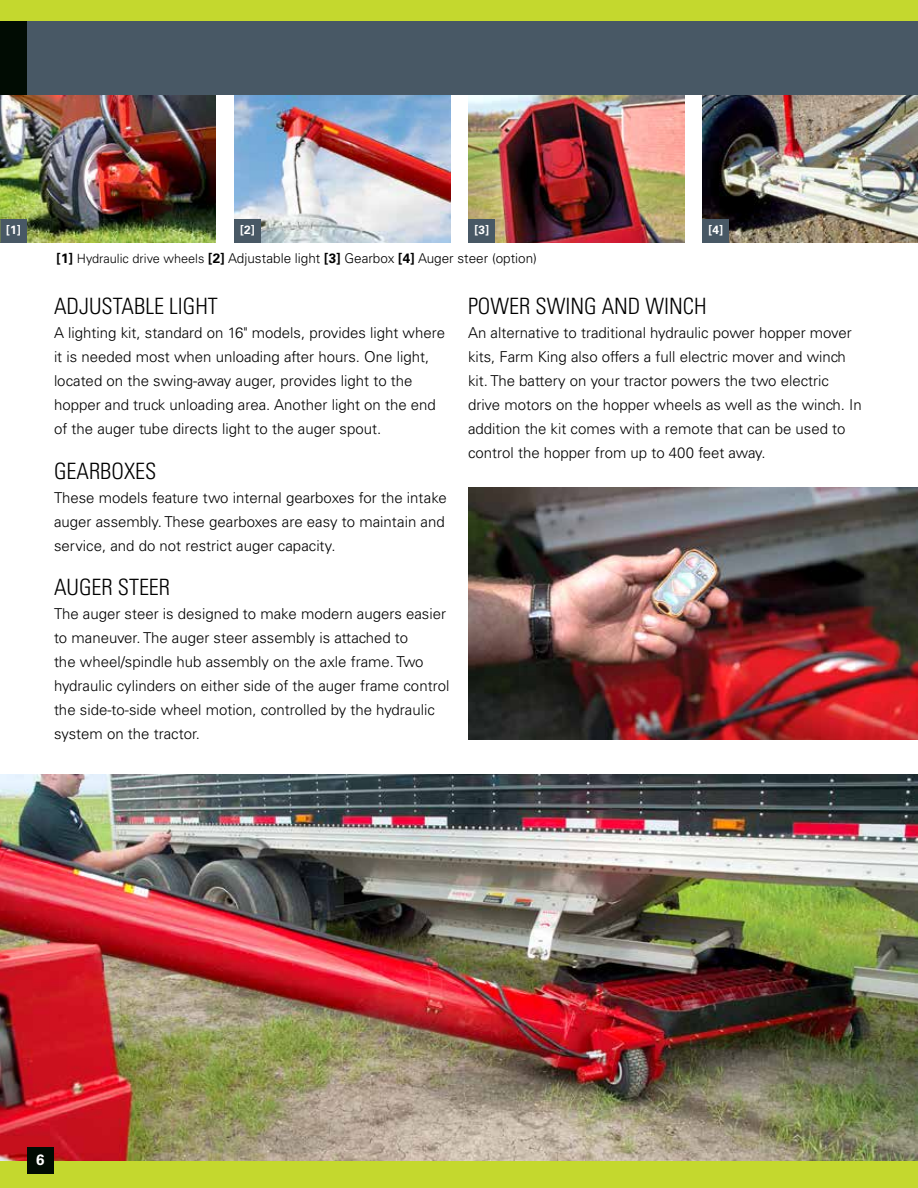
<style>
.page{position:relative;width:918px;height:1188px;background:#fff}
.page>*{position:absolute;margin:0;border:0;box-sizing:border-box;transform-origin:0 0}
.t1{font:300 condensed 22.5px "Univers LT Std";color:#000}
.t2{font:300 15px/24px "Univers LT Std";color:#000}
.t3{font:700 15px "Univers LT Std";color:#fff}
.t4{font:300 13.5px "Univers LT Std";color:#000}
.t5{font:700 12px "Univers LT Std";color:#fff}
.s1{font-weight:700}
.s2{font-size:12.75px}
</style>
<div class="page">
<img style="left:0;top:94px;width:216px;height:149px">
<img style="left:234px;top:94px;width:216px;height:149px">
<img style="left:468px;top:94px;width:216px;height:149px">
<img style="left:468px;top:487px;width:450px;height:253px">
<img style="left:0;top:775px;width:918px;height:386px">
<svg style="left:917px;top:643px;width:1px;height:485px"></svg>
<img style="left:702px;top:94px;width:216px;height:149px">
<div style="left:0;top:219px;width:27px;height:24px;background:#485865"></div>
<div style="left:234px;top:219px;width:27px;height:24px;background:#485865"></div>
<div style="left:468px;top:219px;width:27px;height:24px;background:#485865"></div>
<div style="left:702px;top:219px;width:27px;height:24px;background:#485865"></div>
<div style="left:0;top:1161px;width:918px;height:27px;background:#c4d82e"></div>
<div style="left:0;top:0;width:918px;height:94px;background:#485865"></div>
<div style="left:0;top:0;width:27px;height:94px;background:#010c03"></div>
<div style="left:0;top:0;width:918px;height:20px;background:#c4d82e"></div>
<div style="left:27px;top:1148px;width:27px;height:26px;background:#010c03"></div>
<p class="t5" style="left:6px;top:223px;width:16px">[1]</p>
<p class="t5" style="left:240px;top:223px;width:16px">[2]</p>
<p class="t5" style="left:474px;top:223px;width:16px">[3]</p>
<p class="t5" style="left:709px;top:223px;width:16px">[4]</p>
<p class="t4" style="left:57px;top:250px;width:482px"><span class="s1">[1]</span> <span class="s2">Hydraulic drive wheels</span> <span class="s1">[2]</span> Adjustable light <span class="s1">[3]</span> Gearbox <span class="s1">[4]</span> Auger steer (option)</p>
<h1 class="t1" style="left:54px;top:293px;width:165px">ADJUSTABLE LIGHT</h1>
<p class="t2" style="left:54px;top:321px;width:393px">A lighting kit, standard on 16" models, provides light where it is needed most when unloading after hours. One light, located on the swing-away auger, provides light to the hopper and truck unloading area. Another light on the end of the auger tube directs light to the auger spout.</p>
<h1 class="t1" style="left:54px;top:457px;width:104px">GEARBOXES</h1>
<p class="t2" style="left:54px;top:485px;width:394px">These models feature two internal gearboxes for the intake auger assembly. These gearboxes are easy to maintain and service, and do not restrict auger capacity.</p>
<h1 class="t1" style="left:54px;top:574px;width:118px">AUGER STEER</h1>
<p class="t2" style="left:54px;top:602px;width:397px">The auger steer is designed to make modern augers easier to maneuver. The auger steer assembly is attached to<br>the wheel/spindle hub assembly on the axle frame. Two hydraulic cylinders on either side of the auger frame control the side-to-side wheel motion, controlled by the hydraulic system on the tractor.</p>
<h1 class="t1" style="left:468px;top:293px;width:240px">POWER SWING AND WINCH</h1>
<p class="t2" style="left:468px;top:321px;width:395px">An alternative to traditional hydraulic power hopper mover kits, Farm King also offers a full electric mover and winch kit. The battery on your tractor powers the two electric drive motors on the hopper wheels as well as the winch. In addition the kit comes with a remote that can be used to control the hopper from up to 400 feet away.</p>
<p class="t3" style="left:36px;top:1151px;width:10px">6</p>
</div>
